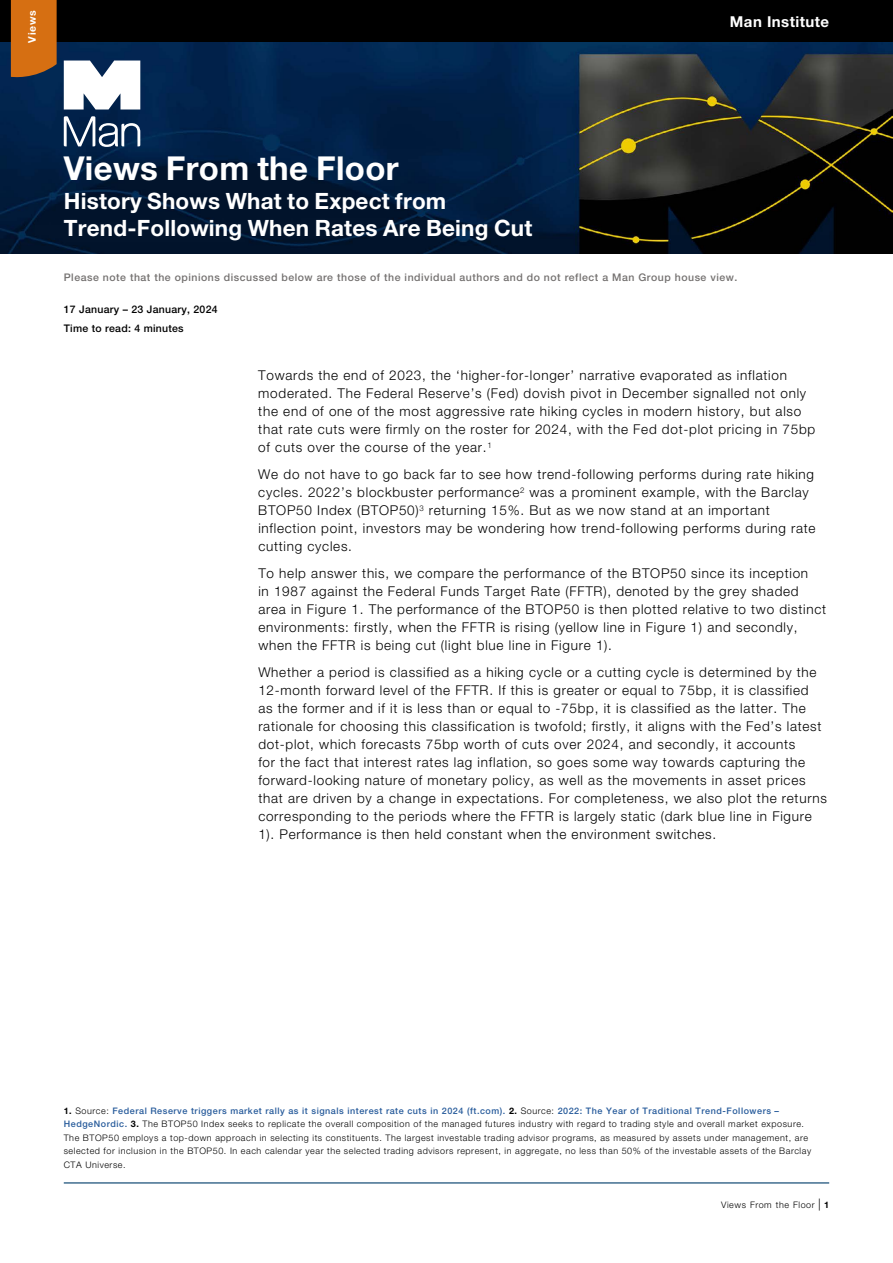
<style>
.page{position:relative;width:893px;height:1263px;background:#fff}
.page>*{position:absolute;margin:0;border:0;box-sizing:border-box;transform-origin:0 0}
.t1{font:700 33px "Helvetica Neue LT Std";letter-spacing:.01em;color:#fff}
.t2{font:700 22.5px/27px "Helvetica Neue LT Std";letter-spacing:.01em;color:#fff}
.t3{font:700 15px "Helvetica Neue LT Std";letter-spacing:.03em;color:#fff}
.t4{font:300 13.5px/18px "Helvetica Neue LT Std";letter-spacing:.055em;color:#000}
.t5{font:500 10.5px "Helvetica Neue LT Std";letter-spacing:.05em;color:#747170}
.t6{font:500 10.5px/19.2px "Helvetica Neue LT Std";letter-spacing:.025em;color:#000}
.t7{font:700 10.5px "Helvetica Neue LT Std";color:#fff}
.t8{font:300 9px/13.5px "Helvetica Neue LT Std";letter-spacing:.06em;color:#000}
.s1{font-weight:700}
.s2{font-weight:500;color:#275b9b}
.s3{font-size:12px}
</style>
<div class="page">
<hr style="left:64px;top:1182px;width:765px;height:1px;background:#003d6a">
<img style="left:0;top:42px;width:893px;height:211px">
<div style="left:0;top:0;width:893px;height:42px;background:#000"></div>
<svg style="left:64px;top:61px;width:76px;height:86px"></svg>
<svg style="left:11px;top:0;width:46px;height:80px;background:#c36817"></svg>
<p class="t7" style="left:26px;top:43px;width:34px;rotate:-90deg">Views</p>
<p class="t3" style="left:730px;top:12px;width:101px">Man Institute</p>
<h1 class="t1" style="left:64px;top:148px;width:336px">Views From the Floor</h1>
<h2 class="t2" style="left:64px;top:187px;width:470px">History Shows What to Expect from<br>Trend-Following When Rates Are Being Cut</h2>
<p class="t5" style="left:64px;top:271px;width:675px">Please note that the opinions discussed below are those of the individual authors and do not reflect a Man Group house view.</p>
<p class="t6" style="left:64px;top:300px;width:155px">17 January – 23 January, 2024<br>Time to read: 4 minutes</p>
<p class="t4" style="left:258px;top:366px;width:558px">Towards the end of 2023, the ‘higher-for-longer’ narrative evaporated as inflation moderated. The Federal Reserve’s (Fed) dovish pivot in December signalled not only the end of one of the most aggressive rate hiking cycles in modern history, but also that rate cuts were firmly on the roster for 2024, with the Fed dot-plot pricing in 75bp of cuts over the course of the year.<sup>1</sup></p>
<p class="t4" style="left:258px;top:465px;width:559px">We do not have to go back far to see how trend-following performs during rate hiking cycles. 2022’s blockbuster performance<sup>2</sup> was a prominent example, with the Barclay BTOP50 Index (BTOP50)<sup>3</sup> returning 15%. But as we now stand at an important inflection point, investors may be wondering how trend-following performs during rate cutting cycles.</p>
<p class="t4" style="left:258px;top:564px;width:569px">To help answer this, we compare the performance of the BTOP50 since its inception<br>in 1987 against the Federal Funds Target Rate (FFTR), denoted by the grey shaded area in Figure 1. The performance of the BTOP50 is then plotted relative to two distinct environments: firstly, when the FFTR is rising (yellow line in Figure 1) and secondly, when the FFTR is being cut (light blue line in Figure 1).</p>
<p class="t4" style="left:258px;top:663px;width:570px">Whether a period is classified as a hiking cycle or a cutting cycle is determined by the 12-month forward level of the FFTR. If this is greater or equal to 75bp, it is classified<br>as the former and if it is less than or equal to -75bp, it is classified as the latter. The rationale for choosing this classification is twofold; firstly, it aligns with the Fed’s latest dot-plot, which forecasts 75bp worth of cuts over 2024, and secondly, it accounts<br>for the fact that interest rates lag inflation, so goes some way towards capturing the forward-looking nature of monetary policy, as well as the movements in asset prices that are driven by a change in expectations. For completeness, we also plot the returns corresponding to the periods where the FFTR is largely static (dark blue line in Figure 1). Performance is then held constant when the environment switches.</p>
<p class="t8" style="left:64px;top:1103px;width:749px"><span class="s1">1.</span> Source: <span class="s2">Federal Reserve triggers market rally as it signals interest rate cuts in 2024 (ft.com).</span> <span class="s1">2.</span> Source: <span class="s2">2022: The Year of Traditional Trend-Followers – HedgeNordic.</span> <span class="s1">3.</span> The BTOP50 Index seeks to replicate the overall composition of the managed futures industry with regard to trading style and overall market exposure.<br>The BTOP50 employs a top-down approach in selecting its constituents. The largest investable trading advisor programs, as measured by assets under management, are selected for inclusion in the BTOP50. In each calendar year the selected trading advisors represent, in aggregate, no less than 50% of the investable assets of the Barclay CTA Universe.</p>
<p class="t8" style="left:721px;top:1198px;width:110px">Views From the Floor <span class="s3">|</span> <span class="s1">1</span></p>
</div>
